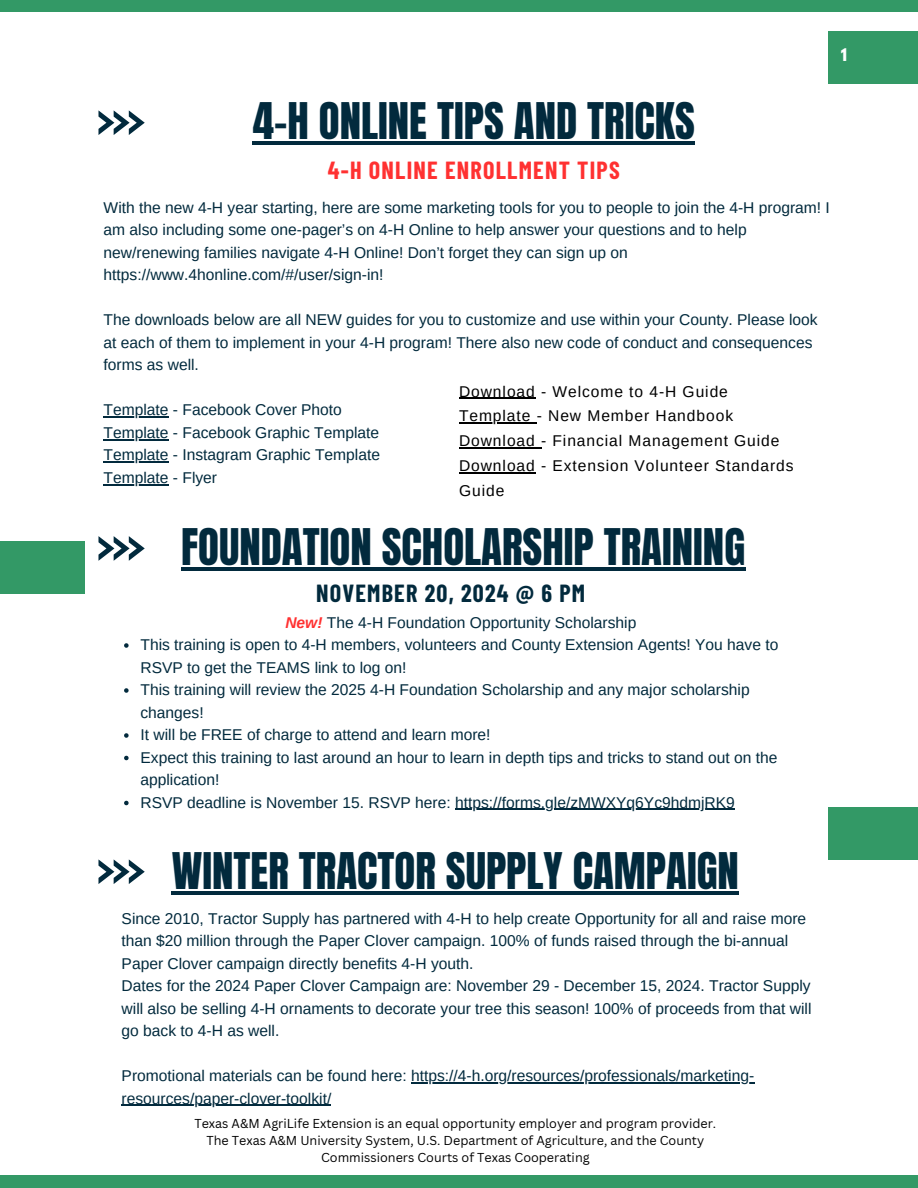
<style>
.page{position:relative;width:918px;height:1188px;background:#fff}
.page>*{position:absolute;margin:0;border:0;box-sizing:border-box;transform-origin:0 0}
.t1{font:42.9px "Anton";color:#022a3d}
.t2{font:700 24.15px "Barlow Condensed";letter-spacing:.05em;color:#ff3131}
.t3{font:700 24.15px "Barlow Condensed";letter-spacing:.05em;color:#022a3d}
.t4{font:15.6px/22.5px "Arimo";color:#022a3d}
.t5{font:15.6px/24.8px "Arimo";letter-spacing:.06em;color:#000}
.t6{font:700 15.45px "League Spartan";color:#fff}
.t7{font:12.6px/17.2px "Canva Sans";color:#000;text-align:center}
.s1{font-weight:700;font-style:italic;color:#ff3131}
</style>
<div class="page">
<svg style="left:98px;top:110px;width:46px;height:25px"></svg>
<div style="left:0;top:0;width:918px;height:12px;background:#396"></div>
<div style="left:0;top:1175px;width:918px;height:13px;background:#396"></div>
<hr style="left:104px;top:416px;width:65px;height:2px;background:#022a3d">
<hr style="left:104px;top:439px;width:65px;height:1px;background:#022a3d">
<hr style="left:104px;top:461px;width:65px;height:2px;background:#022a3d">
<hr style="left:104px;top:484px;width:65px;height:1px;background:#022a3d">
<hr style="left:253px;top:141px;width:442px;height:4px;background:#022a3d">
<div style="left:828px;top:32px;width:90px;height:52px;background:#396"></div>
<div style="left:0;top:541px;width:85px;height:52px;background:#396"></div>
<div style="left:828px;top:807px;width:90px;height:52px;background:#396"></div>
<hr style="left:181px;top:567px;width:564px;height:3px;background:#022a3d">
<svg style="left:124px;top:643px;width:5px;height:5px"></svg>
<svg style="left:124px;top:688px;width:5px;height:5px"></svg>
<svg style="left:124px;top:733px;width:5px;height:5px"></svg>
<svg style="left:124px;top:756px;width:5px;height:4px"></svg>
<svg style="left:124px;top:801px;width:5px;height:4px"></svg>
<hr style="left:455px;top:809px;width:280px;height:1px;background:#022a3d">
<hr style="left:172px;top:891px;width:567px;height:4px;background:#022a3d">
<svg style="left:98px;top:859px;width:46px;height:25px"></svg>
<svg style="left:98px;top:536px;width:46px;height:25px"></svg>
<hr style="left:411px;top:1082px;width:343px;height:1px;background:#022a3d">
<hr style="left:122px;top:1105px;width:209px;height:1px;background:#022a3d">
<hr style="left:459px;top:398px;width:77px;height:1px;background:#000">
<hr style="left:459px;top:423px;width:78px;height:1px;background:#000">
<hr style="left:459px;top:447px;width:82px;height:1px;background:#000">
<hr style="left:459px;top:472px;width:77px;height:1px;background:#000">
<h1 class="t6" style="left:841px;top:47px;width:8px">1</h1>
<h3 class="t1" style="left:253px;top:90px;width:444px">4-H ONLINE TIPS AND TRICKS</h3>
<h3 class="t2" style="left:328px;top:155px;width:293px">4-H ONLINE ENROLLMENT TIPS</h3>
<p class="t4" style="left:104px;top:196px;width:728px">With the new 4-H year starting, here are some marketing tools for you to people to join the 4-H program! I am also including some one-pager’s on 4-H Online to help answer your questions and to help new/renewing families navigate 4-H Online! Don’t forget they can sign up on https://www.4honline.com/#/user/sign-in!</p>
<h1 class="t4" style="left:104px;top:309px;width:716px">The downloads below are all NEW guides for you to customize and use within your County. Please look at each of them to implement in your 4-H program! There also new code of conduct and consequences forms as well.</h1>
<p class="t4" style="left:104px;top:399px;width:240px">Template - Facebook Cover Photo</p>
<h2 class="t4" style="left:104px;top:421px;width:277px">Template - Facebook Graphic Template</h2>
<h3 class="t4" style="left:104px;top:444px;width:278px">Template - Instagram Graphic Template</h3>
<h3 class="t4" style="left:104px;top:466px;width:115px">Template - Flyer</h3>
<p class="t5" style="left:459px;top:379px;width:336px">Download - Welcome to 4-H Guide<br>Template - New Member Handbook<br>Download - Financial Management Guide<br>Download - Extension Volunteer Standards<br>Guide</p>
<h3 class="t1" style="left:181px;top:516px;width:566px">FOUNDATION SCHOLARSHIP TRAINING</h3>
<p class="t3" style="left:316px;top:578px;width:270px">NOVEMBER 20, 2024 @ 6 PM</p>
<p class="t4" style="left:285px;top:611px;width:353px"><span class="s1">New!</span> The 4-H Foundation Opportunity Scholarship</p>
<p class="t4" style="left:140px;top:633px;width:639px">This training is open to 4-H members, volunteers and County Extension Agents! You have to<br>RSVP to get the TEAMS link to log on!</p>
<p class="t4" style="left:140px;top:678px;width:611px">This training will review the 2025 4-H Foundation Scholarship and any major scholarship changes!</p>
<p class="t4" style="left:140px;top:723px;width:352px">It will be FREE of charge to attend and learn more!</p>
<h1 class="t4" style="left:140px;top:746px;width:639px">Expect this training to last around an hour to learn in depth tips and tricks to stand out on the application!</h1>
<p class="t4" style="left:140px;top:791px;width:596px">RSVP deadline is November 15. RSVP here: https://forms.gle/zMWXYq6Yc9hdmjRK9</p>
<h3 class="t1" style="left:172px;top:840px;width:569px">WINTER TRACTOR SUPPLY CAMPAIGN</h3>
<p class="t4" style="left:122px;top:907px;width:691px">Since 2010, Tractor Supply has partnered with 4-H to help create Opportunity for all and raise more than $20 million through the Paper Clover campaign. 100% of funds raised through the bi-annual Paper Clover campaign directly benefits 4-H youth.<br>Dates for the 2024 Paper Clover Campaign are: November 29 - December 15, 2024. Tractor Supply will also be selling 4-H ornaments to decorate your tree this season! 100% of proceeds from that will go back to 4-H as well.</p>
<p class="t4" style="left:122px;top:1065px;width:634px">Promotional materials can be found here: https://4-h.org/resources/professionals/marketing&shy;resources/paper-clover-toolkit/</p>
<p class="t7" style="left:194px;top:1114px;width:523px">Texas A&amp;M AgriLife Extension is an equal opportunity employer and program provider.</p>
<h2 class="t7" style="left:206px;top:1131px;width:499px">The Texas A&amp;M University System, U.S. Department of Agriculture, and the County<br>Commissioners Courts of Texas Cooperating</h2>
</div>
